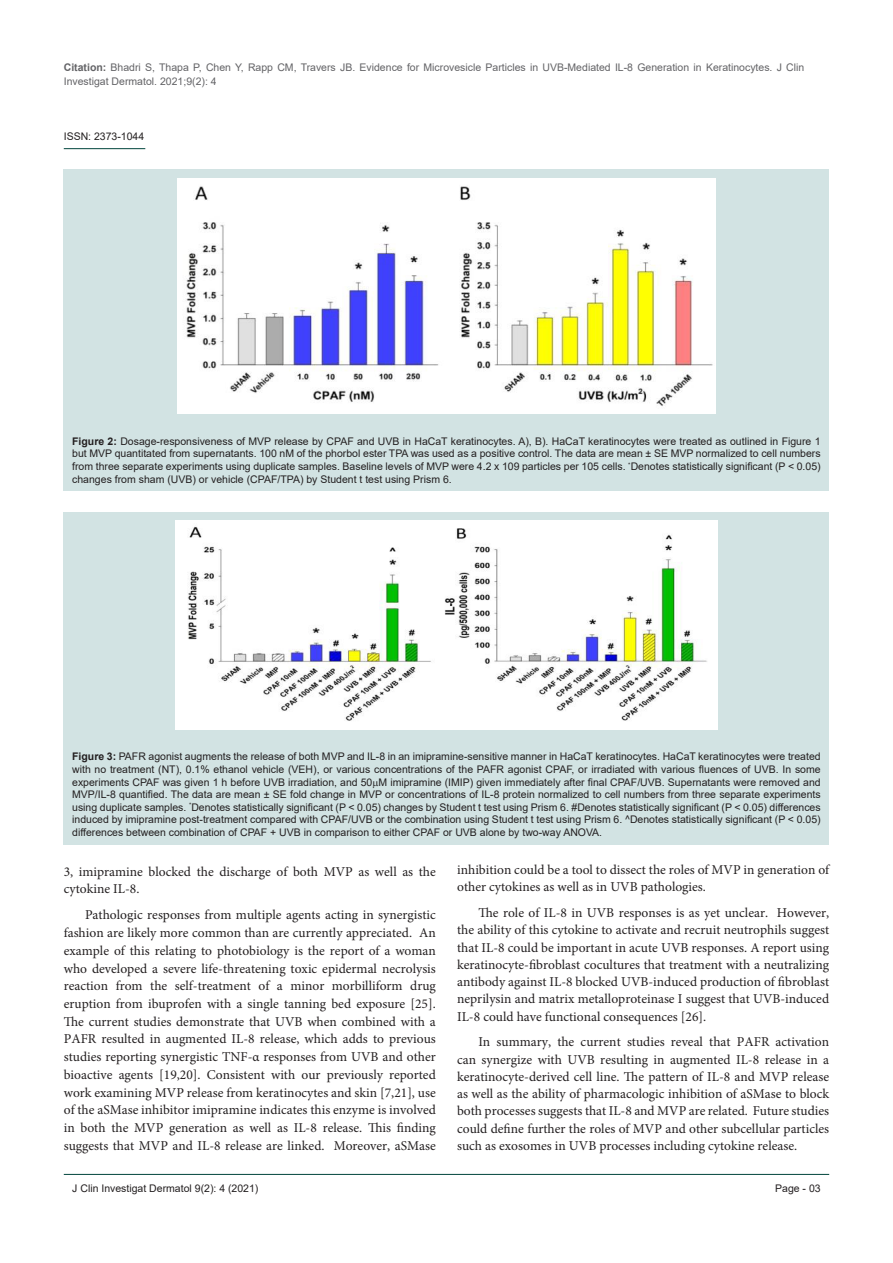
<style>
.page{position:relative;width:893px;height:1263px;background:#fff}
.page>*{position:absolute;margin:0;border:0;box-sizing:border-box;transform-origin:0 0}
.t1{font:13.5px/17.7px "Minion Pro";color:#231f20;text-align:justify}
.t2{font:10.5px/12.6px "Arial";color:#231f20;text-align:justify}
.t3{font:10.5px/13.5px "Arial";color:#636366}
.s1{font-weight:700}
</style>
<div class="page">
<hr style="left:64px;top:148px;width:81px;height:1px;background:#00443c">
<hr style="left:64px;top:1174px;width:765px;height:1px;background:#00443c">
<div style="left:64px;top:170px;width:765px;height:321px;background:#d2e3e3"></div>
<img style="left:178px;top:178px;width:537px;height:236px">
<div style="left:64px;top:512px;width:765px;height:332px;background:#d2e3e3"></div>
<img style="left:176px;top:521px;width:541px;height:208px">
<p class="t3" style="left:64px;top:61px;width:742px"><span class="s1">Citation:</span> Bhadri S, Thapa P, Chen Y, Rapp CM, Travers JB. Evidence for Microvesicle Particles in UVB-Mediated IL-8 Generation in Keratinocytes. J Clin<br>Investigat Dermatol. 2021;9(2): 4</p>
<p class="t2" style="left:64px;top:130px;width:82px">ISSN: 2373-1044</p>
<p class="t2" style="left:72px;top:435px;width:750px"><span class="s1">Figure 2:</span> Dosage-responsiveness of MVP release by CPAF and UVB in HaCaT keratinocytes. A), B). HaCaT keratinocytes were treated as outlined in Figure 1 but MVP quantitated from supernatants. 100 nM of the phorbol ester TPA was used as a positive control. The data are mean ± SE MVP normalized to cell numbers from three separate experiments using duplicate samples. Baseline levels of MVP were 4.2 x 109 particles per 105 cells. <sup>*</sup>Denotes statistically significant (P &lt; 0.05) changes from sham (UVB) or vehicle (CPAF/TPA) by Student t test using Prism 6.</p>
<p class="t2" style="left:72px;top:750px;width:750px"><span class="s1">Figure 3:</span> PAFR agonist augments the release of both MVP and IL-8 in an imipramine-sensitive manner in HaCaT keratinocytes. HaCaT keratinocytes were treated with no treatment (NT), 0.1% ethanol vehicle (VEH), or various concentrations of the PAFR agonist CPAF, or irradiated with various fluences of UVB. In some experiments CPAF was given 1 h before UVB irradiation, and 50 M imipramine (IMIP) given immediately after final CPAF/UVB. Supernatants were removed and MVP/IL-8 quantified. The data are mean ± SE fold change in MVP or concentrations of IL-8 protein normalized to cell numbers from three separate experiments using duplicate samples. <sup>*</sup>Denotes statistically significant (P &lt; 0.05) changes by Student t test using Prism 6. #Denotes statistically significant (P &lt; 0.05) differences induced by imipramine post-treatment compared with CPAF/UVB or the combination using Student t test using Prism 6. ^Denotes statistically significant (P &lt; 0.05) differences between combination of CPAF + UVB in comparison to either CPAF or UVB alone by two-way ANOVA.</p>
<p class="t1" style="left:64px;top:862px;width:374px">3, imipramine blocked the discharge of both MVP as well as the cytokine IL-8.</p>
<p class="t1" style="left:64px;top:906px;width:374px;text-indent:21px">Pathologic responses from multiple agents acting in synergistic fashion are likely more common than are currently appreciated. An example of this relating to photobiology is the report of a woman who developed a severe life-threatening toxic epidermal necrolysis reaction from the self-treatment of a minor morbilliform drug eruption from ibuprofen with a single tanning bed exposure [25].<br>The current studies demonstrate that UVB when combined with a PAFR resulted in augmented IL-8 release, which adds to previous studies reporting synergistic TNF-α responses from UVB and other bioactive agents [19,20]. Consistent with our previously reported work examining MVP release from keratinocytes and skin [7,21], use of the aSMase inhibitor imipramine indicates this enzyme is involved in both the MVP generation as well as IL-8 release. This finding suggests that MVP and IL-8 release are linked. Moreover, aSMase</p>
<p class="t1" style="left:457px;top:861px;width:374px;line-height:17.2px">inhibition could be a tool to dissect the roles of MVP in generation of other cytokines as well as in UVB pathologies.</p>
<p class="t1" style="left:457px;top:904px;width:374px;line-height:17.2px;text-indent:21px">The role of IL-8 in UVB responses is as yet unclear. However, the ability of this cytokine to activate and recruit neutrophils suggest that IL-8 could be important in acute UVB responses. A report using keratinocyte-fibroblast cocultures that treatment with a neutralizing antibody against IL-8 blocked UVB-induced production of fibroblast neprilysin and matrix metalloproteinase I suggest that UVB-induced IL-8 could have functional consequences [26].</p>
<p class="t1" style="left:457px;top:1033px;width:374px;line-height:17.2px;text-indent:21px">In summary, the current studies reveal that PAFR activation can synergize with UVB resulting in augmented IL-8 release in a keratinocyte-derived cell line. The pattern of IL-8 and MVP release as well as the ability of pharmacologic inhibition of aSMase to block both processes suggests that IL-8 and MVP are related. Future studies could define further the roles of MVP and other subcellular particles such as exosomes in UVB processes including cytokine release.</p>
<p class="t2" style="left:72px;top:1182px;width:188px">J Clin Investigat Dermatol 9(2): 4 (2021)</p>
<p class="t2" style="left:775px;top:1182px;width:47px">Page - 03</p>
</div>
